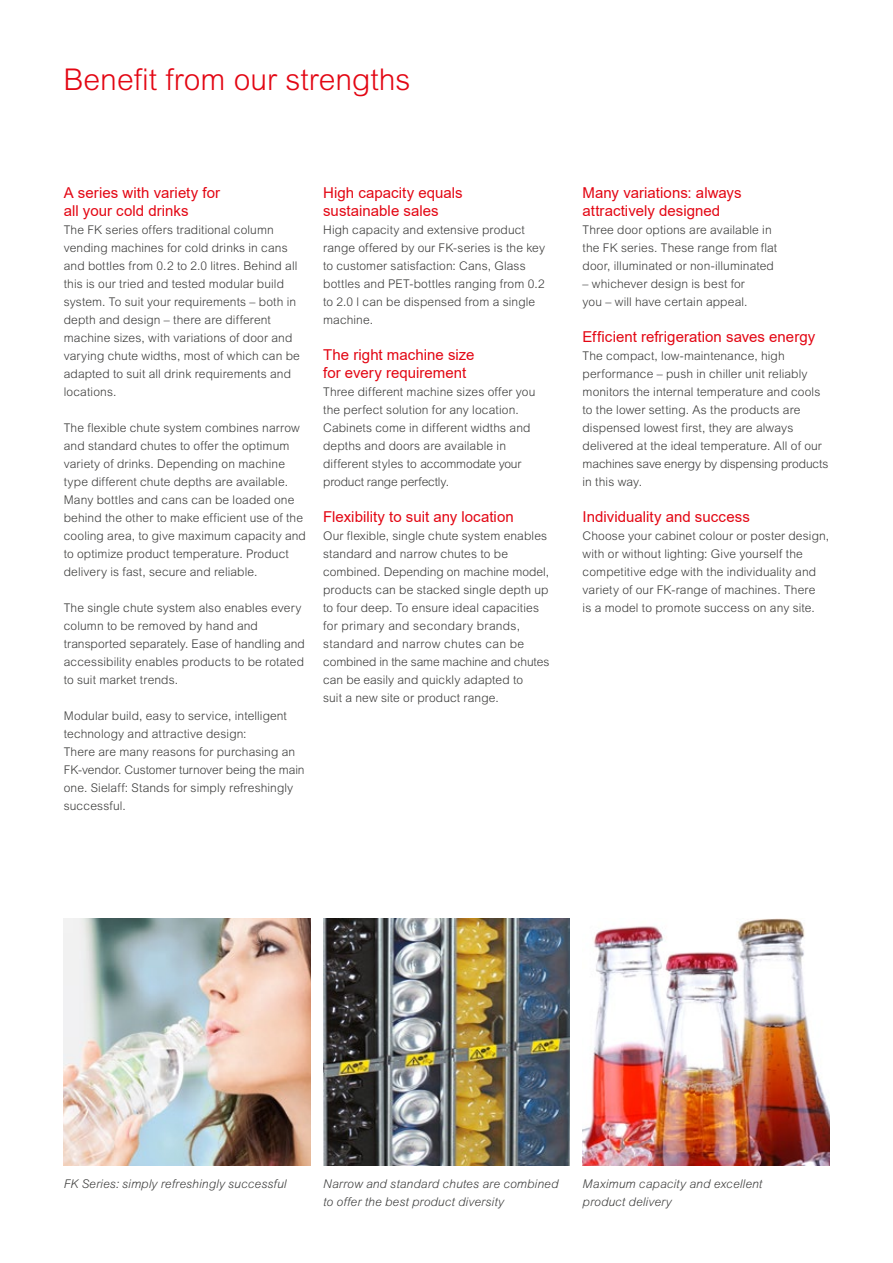
<style>
.page{position:relative;width:893px;height:1263px;background:#fff}
.page>*{position:absolute;margin:0;border:0;box-sizing:border-box;transform-origin:0 0}
.t1{font:300 30px "Arial MT Pro";color:#e30613}
.t2{font:15px/18px "Arial";color:#e30613}
.t3{font:300 12px/18px "Arial MT Pro";letter-spacing:.01em;color:#3c3c3b}
.t4{font:italic 300 12px/18px "Arial MT Pro";letter-spacing:.01em;color:#3c3c3b}
</style>
<div class="page">
<img style="left:583px;top:918px;width:246px;height:247px">
<img style="left:64px;top:918px;width:246px;height:247px">
<img style="left:323px;top:918px;width:247px;height:247px">
<h1 class="t1" style="left:64px;top:61px;width:348px">Benefit from our strengths</h1>
<p class="t2" style="left:64px;top:184px;width:158px">A series with variety for all your cold drinks</p>
<p class="t3" style="left:64px;top:221px;width:238px">The FK series offers traditional column vending machines for cold drinks in cans and bottles from 0.2 to 2.0 litres. Behind all this is our tried and tested modular build system. To suit your requirements – both in depth and design – there are different machine sizes, with variations of door and varying chute widths, most of which can be adapted to suit all drink requirements and locations.</p>
<p class="t3" style="left:64px;top:419px;width:244px">The flexible chute system combines narrow and standard chutes to offer the optimum variety of drinks. Depending on machine type different chute depths are available.<br>Many bottles and cans can be loaded one behind the other to make efficient use of the cooling area, to give maximum capacity and to optimize product temperature. Product delivery is fast, secure and reliable.</p>
<p class="t3" style="left:64px;top:599px;width:243px">The single chute system also enables every column to be removed by hand and transported separately. Ease of handling and accessibility enables products to be rotated to suit market trends.</p>
<p class="t3" style="left:64px;top:707px;width:242px">Modular build, easy to service, intelligent technology and attractive design:<br>There are many reasons for purchasing an FK-vendor. Customer turnover being the main one. Sielaff: Stands for simply refreshingly successful.</p>
<p class="t2" style="left:323px;top:184px;width:141px">High capacity equals sustainable sales</p>
<p class="t3" style="left:323px;top:221px;width:223px">High capacity and extensive product range offered by our FK-series is the key to customer satisfaction: Cans, Glass bottles and PET-bottles ranging from 0.2 to 2.0 l can be dispensed from a single machine.</p>
<p class="t2" style="left:323px;top:346px;width:153px">The right machine size for every requirement</p>
<p class="t3" style="left:323px;top:383px;width:214px">Three different machine sizes offer you the perfect solution for any location.<br>Cabinets come in different widths and depths and doors are available in different styles to accommodate your product range perfectly.</p>
<p class="t2" style="left:323px;top:508px;width:192px">Flexibility to suit any location</p>
<p class="t3" style="left:323px;top:527px;width:228px">Our flexible, single chute system enables standard and narrow chutes to be combined. Depending on machine model, products can be stacked single depth up to four deep. To ensure ideal capacities for primary and secondary brands, standard and narrow chutes can be combined in the same machine and chutes can be easily and quickly adapted to<br>suit a new site or product range.</p>
<p class="t2" style="left:583px;top:184px;width:161px">Many variations: always attractively designed</p>
<p class="t3" style="left:583px;top:221px;width:196px">Three door options are available in the FK series. These range from flat door, illuminated or non-illuminated</p>
<p class="t3" style="left:583px;top:275px;width:166px">– whichever design is best for you – will have certain appeal.</p>
<p class="t2" style="left:583px;top:328px;width:234px">Efficient refrigeration saves energy</p>
<p class="t3" style="left:583px;top:347px;width:247px">The compact, low-maintenance, high performance – push in chiller unit reliably monitors the internal temperature and cools to the lower setting. As the products are dispensed lowest first, they are always delivered at the ideal temperature. All of our machines save energy by dispensing products in this way.</p>
<p class="t2" style="left:583px;top:508px;width:169px">Individuality and success</p>
<p class="t3" style="left:583px;top:527px;width:248px">Choose your cabinet colour or poster design, with or without lighting: Give yourself the competitive edge with the individuality and variety of our FK-range of machines. There<br>is a model to promote success on any site.</p>
<p class="t4" style="left:64px;top:1175px;width:224px">FK Series: simply refreshingly successful</p>
<p class="t4" style="left:323px;top:1175px;width:237px">Narrow and standard chutes are combined to offer the best product diversity</p>
<p class="t4" style="left:583px;top:1175px;width:181px">Maximum capacity and excellent product delivery</p>
</div>
